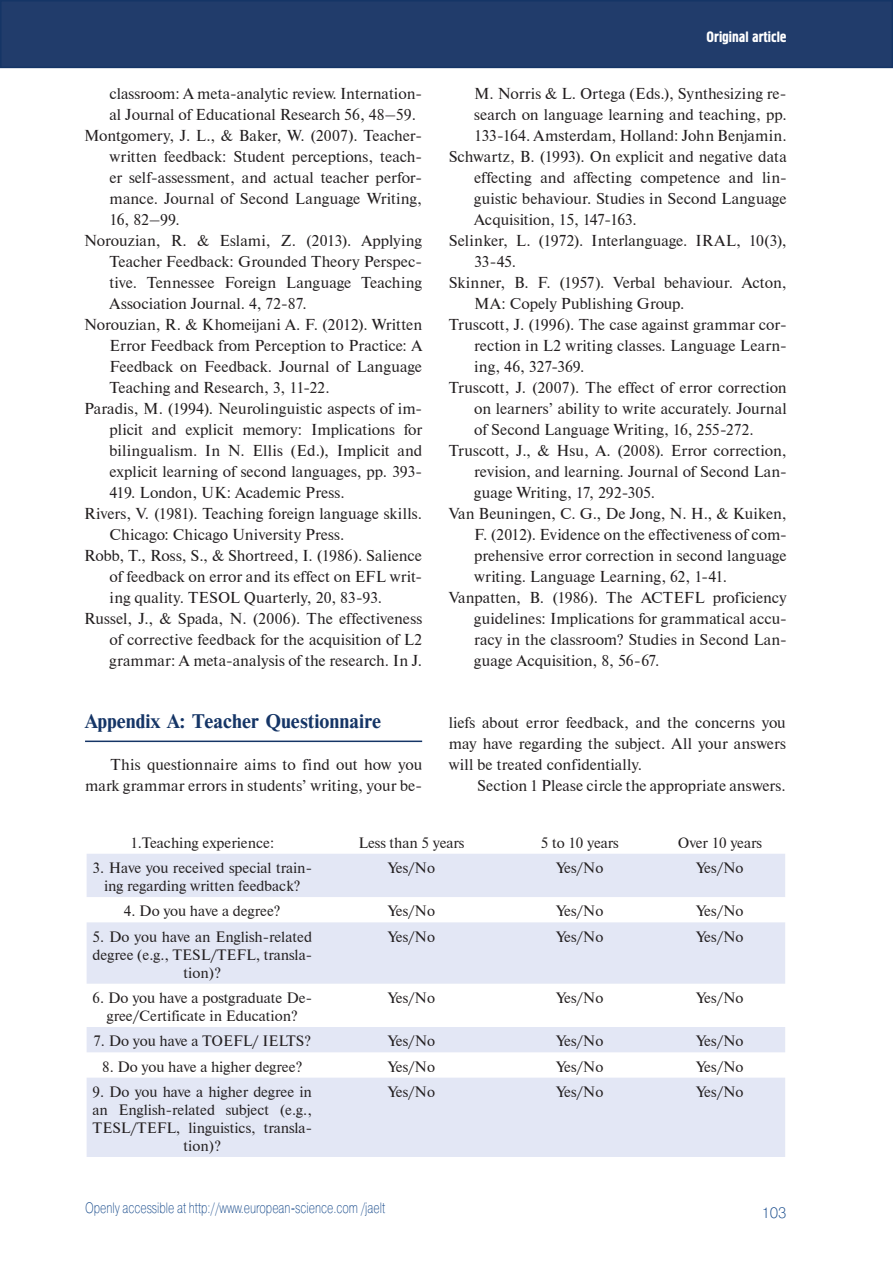
<style>
.page{position:relative;width:893px;height:1263px;background:#fff}
.page>*{position:absolute;margin:0;border:0;box-sizing:border-box;transform-origin:0 0}
.t1{font:18.75px "Newton C Bold";color:#153566}
.t2{font:15.75px/21px "Newton CTT";color:#231f20;text-align:right}
.t3{font:15px/18px "Newton CTT";color:#231f20;text-align:center}
.t4{font:15px "Pragmatica Light C";color:#134789;scale:.75 1}
.t5{font:15px "Hermes C";color:#fff}
.t6{font:15px "Pragmatica Light C";color:#134789}
</style>
<div class="page">
<div style="left:1px;top:1px;width:891px;height:66px;background:#213c6b"></div>
<div style="left:0;top:0;width:893px;height:68px;border:2px solid #153566"></div>
<svg style="left:87px;top:854px;width:698px;height:303px;fill:#e3e7f5"></svg>
<hr style="left:85px;top:741px;width:337px;height:1px;background:#153566">
<p class="t2" style="left:110px;top:83px;width:314px">classroom: A meta-analytic review. Internation-</p>
<p class="t2" style="left:110px;top:104px;width:308px">al Journal of Educational Research 56, 48–59.</p>
<p class="t2" style="left:84px;top:125px;width:340px">Montgomery, J. L., &amp; Baker, W. (2007). Teacher-</p>
<p class="t2" style="left:110px;top:146px;width:314px">written feedback: Student perceptions, teach-</p>
<p class="t2" style="left:110px;top:167px;width:314px">er self-assessment, and actual teacher perfor-</p>
<p class="t2" style="left:110px;top:188px;width:314px">mance. Journal of Second Language Writing,</p>
<p class="t2" style="left:110px;top:209px;width:72px">16, 82–99.</p>
<p class="t2" style="left:84px;top:230px;width:340px">Norouzian, R. &amp; Eslami, Z. (2013). Applying</p>
<p class="t2" style="left:110px;top:251px;width:314px">Teacher Feedback: Grounded Theory Perspec-</p>
<p class="t2" style="left:110px;top:272px;width:314px">tive. Tennessee Foreign Language Teaching</p>
<p class="t2" style="left:110px;top:293px;width:199px">Association Journal. 4, 72-87.</p>
<p class="t2" style="left:84px;top:314px;width:340px">Norouzian, R. &amp; Khomeijani A. F. (2012). Written</p>
<p class="t2" style="left:110px;top:335px;width:314px">Error Feedback from Perception to Practice: A</p>
<p class="t2" style="left:110px;top:356px;width:314px">Feedback on Feedback. Journal of Language</p>
<p class="t2" style="left:110px;top:377px;width:222px">Teaching and Research, 3, 11-22.</p>
<p class="t2" style="left:84px;top:398px;width:340px">Paradis, M. (1994). Neurolinguistic aspects of im-</p>
<p class="t2" style="left:110px;top:419px;width:314px">plicit and explicit memory: Implications for</p>
<p class="t2" style="left:110px;top:440px;width:314px">bilingualism. In N. Ellis (Ed.), Implicit and</p>
<p class="t2" style="left:110px;top:461px;width:314px">explicit learning of second languages, pp. 393-</p>
<p class="t2" style="left:110px;top:482px;width:237px">419. London, UK: Academic Press.</p>
<p class="t2" style="left:84px;top:503px;width:340px">Rivers, V. (1981). Teaching foreign language skills.</p>
<p class="t2" style="left:110px;top:524px;width:236px">Chicago: Chicago University Press.</p>
<p class="t2" style="left:84px;top:545px;width:340px">Robb, T., Ross, S., &amp; Shortreed, I. (1986). Salience</p>
<p class="t2" style="left:110px;top:566px;width:314px">of feedback on error and its effect on EFL writ-</p>
<p class="t2" style="left:110px;top:587px;width:274px">ing quality. TESOL Quarterly, 20, 83-93.</p>
<p class="t2" style="left:84px;top:608px;width:340px">Russel, J., &amp; Spada, N. (2006). The effectiveness</p>
<p class="t2" style="left:110px;top:629px;width:314px">of corrective feedback for the acquisition of L2</p>
<p class="t2" style="left:110px;top:650px;width:314px">grammar: A meta-analysis of the research. In J.</p>
<p class="t1" style="left:85px;top:714px;width:298px">Appendix A: Teacher Questionnaire</p>
<p class="t2" style="left:85px;top:754px;width:339px">This questionnaire aims to find out how you mark grammar errors in students’ writing, your be-</p>
<p class="t5" style="left:706px;top:32px;width:82px">Original article</p>
<p class="t2" style="left:474px;top:83px;width:314px">M. Norris &amp; L. Ortega (Eds.), Synthesizing re-</p>
<p class="t2" style="left:474px;top:104px;width:314px">search on language learning and teaching, pp.</p>
<p class="t2" style="left:474px;top:125px;width:314px">133-164. Amsterdam, Holland: John Benjamin.</p>
<p class="t2" style="left:449px;top:146px;width:340px">Schwartz, B. (1993). On explicit and negative data</p>
<p class="t2" style="left:474px;top:167px;width:314px">effecting and affecting competence and lin-</p>
<p class="t2" style="left:474px;top:188px;width:314px">guistic behaviour. Studies in Second Language</p>
<p class="t2" style="left:474px;top:209px;width:164px">Acquisition, 15, 147-163.</p>
<p class="t2" style="left:449px;top:230px;width:340px">Selinker, L. (1972). Interlanguage. IRAL, 10(3),</p>
<p class="t2" style="left:474px;top:251px;width:43px">33-45.</p>
<p class="t2" style="left:449px;top:272px;width:340px">Skinner, B. F. (1957). Verbal behaviour. Acton,</p>
<p class="t2" style="left:474px;top:293px;width:212px">MA: Copely Publishing Group.</p>
<p class="t2" style="left:449px;top:314px;width:340px">Truscott, J. (1996). The case against grammar cor-</p>
<p class="t2" style="left:474px;top:335px;width:314px">rection in L2 writing classes. Language Learn-</p>
<p class="t2" style="left:474px;top:356px;width:112px">ing, 46, 327-369.</p>
<p class="t2" style="left:449px;top:377px;width:339px">Truscott, J. (2007). The effect of error correction</p>
<p class="t2" style="left:474px;top:398px;width:314px">on learners’ ability to write accurately. Journal</p>
<p class="t2" style="left:474px;top:419px;width:281px">of Second Language Writing, 16, 255-272.</p>
<p class="t2" style="left:449px;top:440px;width:340px">Truscott, J., &amp; Hsu, A. (2008). Error correction,</p>
<p class="t2" style="left:474px;top:461px;width:314px">revision, and learning. Journal of Second Lan-</p>
<p class="t2" style="left:474px;top:482px;width:182px">guage Writing, 17, 292-305.</p>
<p class="t2" style="left:449px;top:503px;width:340px">Van Beuningen, C. G., De Jong, N. H., &amp; Kuiken,</p>
<p class="t2" style="left:474px;top:524px;width:314px">F. (2012). Evidence on the effectiveness of com-</p>
<p class="t2" style="left:474px;top:545px;width:314px">prehensive error correction in second language</p>
<p class="t2" style="left:474px;top:566px;width:255px">writing. Language Learning, 62, 1-41.</p>
<p class="t2" style="left:449px;top:587px;width:340px">Vanpatten, B. (1986). The ACTEFL proficiency</p>
<p class="t2" style="left:474px;top:608px;width:314px">guidelines: Implications for grammatical accu-</p>
<p class="t2" style="left:474px;top:629px;width:314px">racy in the classroom? Studies in Second Lan-</p>
<p class="t2" style="left:474px;top:650px;width:187px">guage Acquisition, 8, 56-67.</p>
<p class="t2" style="left:449px;top:712px;width:339px;text-align:justify">liefs about error feedback, and the concerns you may have regarding the subject. All your answers will be treated confidentially.</p>
<p class="t2" style="left:477px;top:775px;width:310px">Section 1 Please circle the appropriate answers.</p>
<p class="t3" style="left:130px;top:834px;width:145px">1.Teaching experience:</p>
<p class="t3" style="left:358px;top:834px;width:107px">Less than 5 years</p>
<p class="t3" style="left:541px;top:834px;width:79px">5 to 10 years</p>
<p class="t3" style="left:678px;top:834px;width:85px">Over 10 years</p>
<p class="t3" style="left:93px;top:859px;width:221px">3. Have you received special train&shy;ing regarding written feedback?</p>
<p class="t3" style="left:388px;top:859px;width:49px">Yes/No</p>
<p class="t3" style="left:556px;top:859px;width:49px">Yes/No</p>
<p class="t3" style="left:696px;top:859px;width:49px">Yes/No</p>
<p class="t3" style="left:124px;top:902px;width:158px">4. Do you have a degree?</p>
<p class="t3" style="left:388px;top:902px;width:49px">Yes/No</p>
<p class="t3" style="left:556px;top:902px;width:49px">Yes/No</p>
<p class="t3" style="left:696px;top:902px;width:49px">Yes/No</p>
<p class="t3" style="left:93px;top:928px;width:221px">5. Do you have an English-related degree (e.g., TESL/TEFL, transla&shy;tion)?</p>
<p class="t3" style="left:388px;top:928px;width:49px">Yes/No</p>
<p class="t3" style="left:556px;top:928px;width:49px">Yes/No</p>
<p class="t3" style="left:696px;top:928px;width:49px">Yes/No</p>
<p class="t3" style="left:93px;top:989px;width:221px">6. Do you have a postgraduate De&shy;gree/Certificate in Education?</p>
<p class="t3" style="left:388px;top:989px;width:49px">Yes/No</p>
<p class="t3" style="left:556px;top:989px;width:49px">Yes/No</p>
<p class="t3" style="left:696px;top:989px;width:49px">Yes/No</p>
<p class="t3" style="left:93px;top:1032px;width:219px">7. Do you have a TOEFL/ IELTS?</p>
<p class="t3" style="left:388px;top:1032px;width:49px">Yes/No</p>
<p class="t3" style="left:556px;top:1032px;width:49px">Yes/No</p>
<p class="t3" style="left:696px;top:1032px;width:49px">Yes/No</p>
<p class="t3" style="left:102px;top:1058px;width:202px">8. Do you have a higher degree?</p>
<p class="t3" style="left:388px;top:1058px;width:49px">Yes/No</p>
<p class="t3" style="left:556px;top:1058px;width:49px">Yes/No</p>
<p class="t3" style="left:696px;top:1058px;width:49px">Yes/No</p>
<p class="t3" style="left:93px;top:1083px;width:221px">9. Do you have a higher degree in an English-related subject (e.g.,<br>TESL/TEFL, linguistics, transla&shy;tion)?</p>
<p class="t3" style="left:388px;top:1083px;width:49px">Yes/No</p>
<p class="t3" style="left:556px;top:1083px;width:49px">Yes/No</p>
<p class="t3" style="left:696px;top:1083px;width:49px">Yes/No</p>
<p class="t4" style="left:85px;top:1202px;width:401px">Openly accessible at http://www.european-science.com /jaelt</p>
<p class="t6" style="left:761px;top:1208px;width:27px">103</p>
</div>
